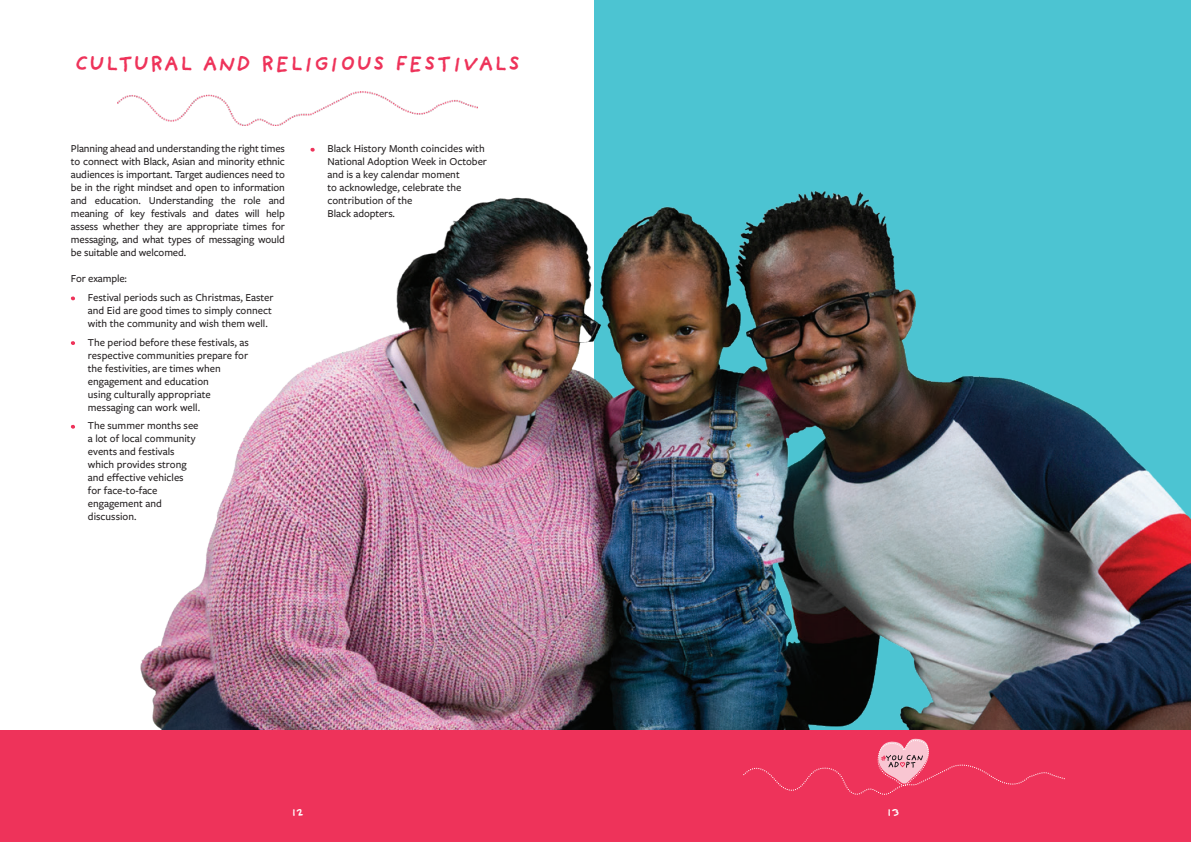
<style>
.page{position:relative;width:1191px;height:842px;background:#fff}
.page>*{position:absolute;margin:0;border:0;box-sizing:border-box;transform-origin:0 0}
.t1{font:700 22px "Providence Sans Pro";letter-spacing:.03em;color:#ee335a}
.t2{font:700 12px "Providence Sans Pro";color:#fff}
.t3{font:500 11px/13px "Freight Sans Pro";color:#231f20}
</style>
<div class="page">
<div style="left:594px;top:0;width:597px;height:738px;background:#4cc4d2"></div>
<img style="left:140px;top:147px;width:1051px;height:583px">
<div style="left:0;top:730px;width:1191px;height:112px;background:#ee335a"></div>
<img style="left:118px;top:92px;width:359px;height:34px">
<svg style="left:743px;top:739px;width:321px;height:56px"></svg>
<svg style="left:71px;top:296px;width:4px;height:4px"></svg>
<svg style="left:71px;top:341px;width:4px;height:4px"></svg>
<svg style="left:71px;top:425px;width:4px;height:4px"></svg>
<svg style="left:310px;top:148px;width:5px;height:4px"></svg>
<p class="t1" style="left:75px;top:51px;width:447px">CULTURAL AND RELIGIOUS FESTIVALS</p>
<p class="t3" style="left:71px;top:142px;width:216px;text-align:justify">Planning ahead and understanding the right times to connect with Black, Asian and minority ethnic audiences is important. Target audiences need to be in the right mindset and open to information and education. Understanding the role and meaning of key festivals and dates will help assess whether they are appropriate times for messaging, and what types of messaging would be suitable and welcomed.</p>
<p class="t3" style="left:71px;top:272px;width:58px">For example:</p>
<p class="t3" style="left:88px;top:290px;width:187px">Festival periods such as Christmas, Easter and Eid are good times to simply connect with the community and wish them well.</p>
<p class="t3" style="left:88px;top:335px;width:162px">The period before these festivals, as respective communities prepare for the festivities, are times when engagement and education<br>using culturally appropriate messaging can work well.</p>
<p class="t3" style="left:88px;top:419px;width:112px">The summer months see a lot of local community events and festivals which provides strong and effective vehicles for face-to-face engagement and discussion.</p>
<p class="t3" style="left:327px;top:142px;width:161px">Black History Month coincides with<br>National Adoption Week in October and is a key calendar moment<br>to acknowledge, celebrate the contribution of the<br>Black adopters.</p>
<p class="t2" style="left:292px;top:805px;width:14px">12</p>
<p class="t2" style="left:887px;top:805px;width:14px">13</p>
</div>
